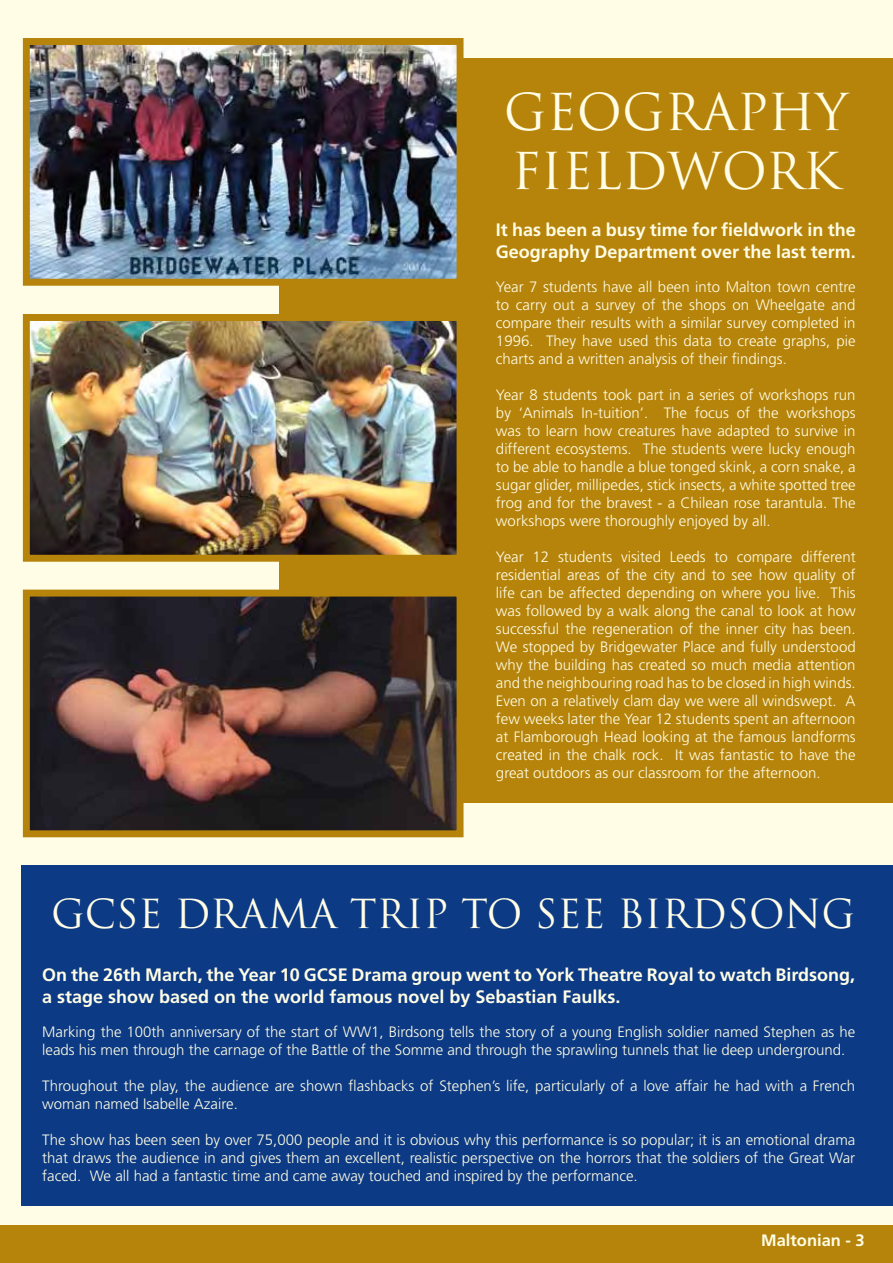
<style>
.page{position:relative;width:893px;height:1263px;background:#fff}
.page>*{position:absolute;margin:0;border:0;box-sizing:border-box;transform-origin:0 0}
.t1{font:49.5px/59.4px "Trajan";color:#fffde5}
.t2{font:39px "Trajan";color:#fffde5}
.t3{font:700 18px/21.6px "Frutiger";color:#fffde5}
.t4{font:700 16.5px "Frutiger";color:#fffde5}
.t5{font:300 15px/18px "Frutiger";color:#fffde5;text-align:justify}
</style>
<div class="page">
<div style="left:0;top:0;width:893px;height:1224px;background:#fffde5"></div>
<div style="left:0;top:1225px;width:893px;height:38px;background:#b6840b"></div>
<div style="left:280px;top:58px;width:613px;height:744px;background:#b6840b"></div>
<div style="left:21px;top:865px;width:872px;height:340px;background:#0c3a84"></div>
<img style="left:31px;top:46px;width:424px;height:232px">
<div style="left:23px;top:38px;width:440px;height:248px;border:7px solid #b6840b"></div>
<img style="left:31px;top:322px;width:424px;height:232px">
<div style="left:23px;top:314px;width:440px;height:248px;border:7px solid #b6840b"></div>
<img style="left:31px;top:598px;width:424px;height:231px">
<div style="left:23px;top:590px;width:440px;height:247px;border:7px solid #b6840b"></div>
<h1 class="t1" style="left:504px;top:82px;width:345px">GEOGRAPHY<br>FIELDWORK</h1>
<p class="t3" style="left:496px;top:219px;width:361px">It has been a busy time for fieldwork in the<br>Geography Department over the last term.</p>
<p class="t5" style="left:496px;top:278px;width:361px">Year 7 students have all been into Malton town centre to carry out a survey of the shops on Wheelgate and compare their results with a similar survey completed in 1996. They have used this data to create graphs, pie charts and a written analysis of their findings.</p>
<p class="t5" style="left:496px;top:386px;width:361px">Year 8 students took part in a series of workshops run by ‘Animals In-tuition’. The focus of the workshops was to learn how creatures have adapted to survive in different ecosystems. The students were lucky enough to be able to handle a blue tonged skink, a corn snake, a sugar glider, millipedes, stick insects, a white spotted tree frog and for the bravest - a Chilean rose tarantula. The workshops were thoroughly enjoyed by all.</p>
<p class="t5" style="left:496px;top:548px;width:361px">Year 12 students visited Leeds to compare different residential areas of the city and to see how quality of life can be affected depending on where you live. This was followed by a walk along the canal to look at how successful the regeneration of the inner city has been.<br>We stopped by Bridgewater Place and fully understood why the building has created so much media attention and the neighbouring road has to be closed in high winds.<br>Even on a relatively clam day we were all windswept. A few weeks later the Year 12 students spent an afternoon at Flamborough Head looking at the famous landforms created in the chalk rock. It was fantastic to have the great outdoors as our classroom for the afternoon.</p>
<h2 class="t2" style="left:51px;top:890px;width:805px">GCSE DRAMA TRIP TO SEE BIRDSONG</h2>
<p class="t3" style="left:42px;top:964px;width:814px">On the 26th March, the Year 10 GCSE Drama group went to York Theatre Royal to watch Birdsong, a stage show based on the world famous novel by Sebastian Faulks.</p>
<p class="t5" style="left:42px;top:1023px;width:814px">Marking the 100th anniversary of the start of WW1, Birdsong tells the story of a young English soldier named Stephen as he leads his men through the carnage of the Battle of the Somme and through the sprawling tunnels that lie deep underground.</p>
<p class="t5" style="left:42px;top:1077px;width:814px">Throughout the play, the audience are shown flashbacks of Stephen’s life, particularly of a love affair he had with a French woman named Isabelle Azaire.</p>
<p class="t5" style="left:42px;top:1131px;width:815px">The show has been seen by over 75,000 people and it is obvious why this performance is so popular; it is an emotional drama that draws the audience in and gives them an excellent, realistic perspective on the horrors that the soldiers of the Great War faced. We all had a fantastic time and came away touched and inspired by the performance.</p>
<p class="t4" style="left:761px;top:1231px;width:105px">Maltonian - 3</p>
</div>
